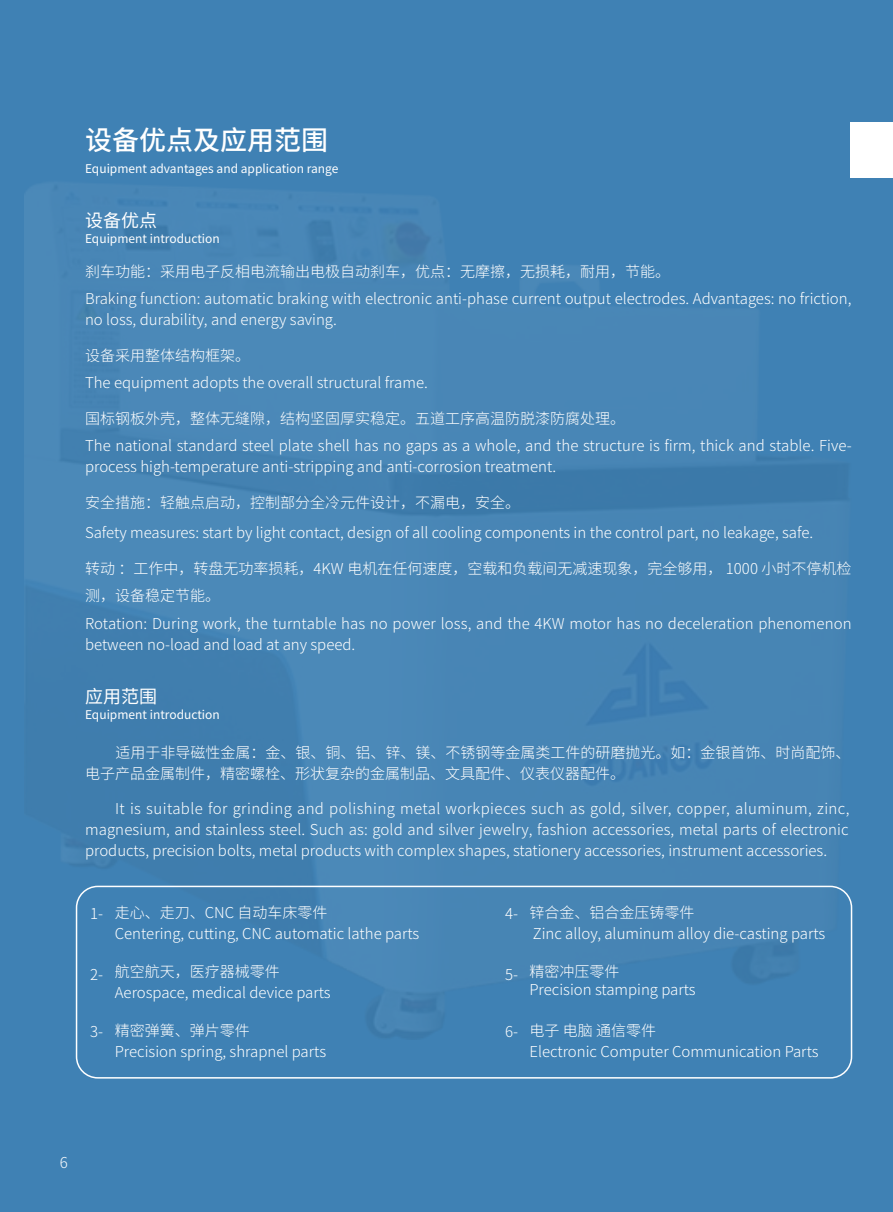
<style>
.page{position:relative;width:893px;height:1212px;background:#3f81b4}
.page>*{position:absolute;margin:0;border:0;box-sizing:border-box;transform-origin:0 0}
.t1{font:500 27px "Source Han Sans CN";color:#fff}
.t2{font:18px "Source Han Sans CN";color:#fff}
.t3{font:300 15px/27px "Source Han Sans CN";color:#fff}
.t4{font:300 15px/21px "Source Han Sans SC";color:#fff}
.t5{font:12px "Source Han Sans CN";color:#fff}
</style>
<div class="page">
<img style="left:25px;top:184px;width:826px;height:856px">
<div style="left:850px;top:122px;width:43px;height:56px;background:#fff"></div>
<div style="left:76px;top:886px;width:776px;height:192px;border:2px solid #fff;border-radius:21px"></div>
<h1 class="t1" style="left:85px;top:125px;width:244px">设备优点及应用范围</h1>
<p class="t5" style="left:85px;top:162px;width:255px">Equipment advantages and application range</p>
<p class="t2" style="left:85px;top:210px;width:73px">设备优点</p>
<p class="t5" style="left:85px;top:231px;width:136px">Equipment introduction</p>
<p class="t3" style="left:85px;top:259px;width:768px">刹车功能：采用电子反相电流输出电极自动刹车，优点：无摩擦，无损耗，耐用，节能。<br>Braking function: automatic braking with electronic anti-phase current output electrodes. Advantages: no friction,</p>
<p class="t3" style="left:85px;top:307px;width:253px">no loss, durability, and energy saving.</p>
<p class="t3" style="left:85px;top:343px;width:344px">设备采用整体结构框架。<br>The equipment adopts the overall structural frame.</p>
<p class="t3" style="left:85px;top:406px;width:768px">国标钢板外壳，整体无缝隙，结构坚固厚实稳定。五道工序高温防脱漆防腐处理。<br>The national standard steel plate shell has no gaps as a whole, and the structure is firm, thick and stable. Five-</p>
<p class="t3" style="left:85px;top:454px;width:473px">process high-temperature anti-stripping and anti-corrosion treatment.</p>
<p class="t3" style="left:85px;top:488px;width:730px;line-height:30px">安全措施：轻触点启动，控制部分全冷元件设计，不漏电，安全。<br>Safety measures: start by light contact, design of all cooling components in the control part, no leakage, safe.</p>
<p class="t3" style="left:85px;top:556px;width:768px">转动 ：工作中，转盘无功率损耗，4KW 电机在任何速度，空载和负载间无减速现象，完全够用， 1000 小时不停机检测，设备稳定节能。<br>Rotation: During work, the turntable has no power loss, and the 4KW motor has no deceleration phenomenon</p>
<p class="t3" style="left:85px;top:631px;width:272px">between no-load and load at any speed.</p>
<p class="t2" style="left:85px;top:687px;width:73px">应用范围</p>
<p class="t5" style="left:85px;top:708px;width:136px">Equipment introduction</p>
<p class="t3" style="left:85px;top:743px;width:767px;line-height:21px;text-indent:30px">适用于非导磁性金属：金、银、铜、铝、锌、镁、不锈钢等金属类工件的研磨抛光。如：金银首饰、时尚配饰、电子产品金属制件，精密螺栓、形状复杂的金属制品、文具配件、仪表仪器配件。</p>
<p class="t3" style="left:85px;top:798px;width:766px;line-height:21px;text-align:justify;text-indent:30px">It is suitable for grinding and polishing metal workpieces such as gold, silver, copper, aluminum, zinc, magnesium, and stainless steel. Such as: gold and silver jewelry, fashion accessories, metal parts of electronic products, precision bolts, metal products with complex shapes, stationery accessories, instrument accessories.</p>
<p class="t4" style="left:115px;top:903px;width:306px">走心、走刀、CNC 自动车床零件<br>Centering, cutting, CNC automatic lathe parts</p>
<p class="t4" style="left:529px;top:903px;width:297px">锌合金、铝合金压铸零件<br>Zinc alloy, aluminum alloy die-casting parts</p>
<p class="t4" style="left:115px;top:961px;width:217px">航空航天，医疗器械零件<br>Aerospace, medical device parts</p>
<p class="t4" style="left:529px;top:963px;width:168px;line-height:18px">精密冲压零件<br>Precision stamping parts</p>
<p class="t4" style="left:115px;top:1020px;width:213px">精密弹簧、弹片零件<br>Precision spring, shrapnel parts</p>
<p class="t4" style="left:529px;top:1020px;width:291px">电子 电脑 通信零件<br>Electronic Computer Communication Parts</p>
<p class="t3" style="left:90px;top:901px;width:15px">1-</p>
<p class="t3" style="left:505px;top:901px;width:15px">4-</p>
<p class="t3" style="left:90px;top:961px;width:15px">2-</p>
<p class="t3" style="left:505px;top:961px;width:15px">5-</p>
<p class="t3" style="left:90px;top:1018px;width:15px">3-</p>
<p class="t3" style="left:505px;top:1018px;width:15px">6-</p>
<p class="t3" style="left:60px;top:1149px;width:10px">6</p>
</div>
